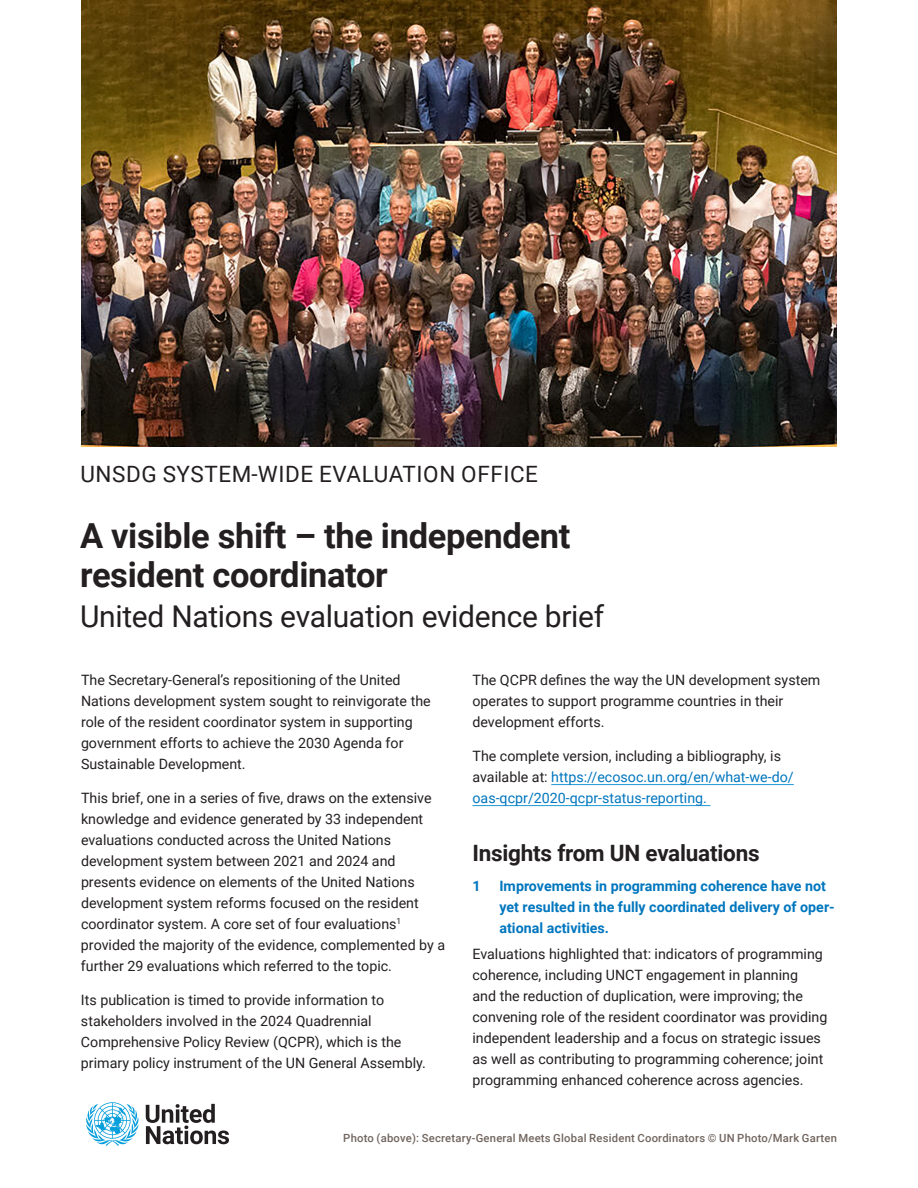
<style>
.page{position:relative;width:918px;height:1188px;background:#fff}
.page>*{position:absolute;margin:0;border:0;box-sizing:border-box;transform-origin:0 0}
.t1{font:700 34.5px/39px "Roboto";letter-spacing:-.01em;color:#231f20}
.t2{font:30px "Roboto";letter-spacing:-.01em;color:#231f20}
.t3{font:22.5px "Roboto";letter-spacing:.025em;color:#231f20}
.t4{font:700 22.5px "Roboto";letter-spacing:-.01em;color:#231f20}
.t5{font:14.25px/21px "Roboto";color:#231f20}
.t6{font:14.25px/21px "Roboto";color:#0076be}
.t7{font:700 14.25px/21px "Roboto";color:#0076be}
.t8{font:500 11.25px "Roboto";letter-spacing:.02em;color:#71655e}
.s1{color:#231f20}
</style>
<div class="page">
<img style="left:81px;top:0;width:756px;height:447px">
<svg style="left:86px;top:1102px;width:53px;height:44px"></svg>
<svg style="left:146px;top:1104px;width:83px;height:40px"></svg>
<hr style="left:551px;top:784px;width:243px;height:1px;background:#1d99d6">
<hr style="left:473px;top:805px;width:237px;height:1px;background:#1d99d6">
<h3 class="t3" style="left:80px;top:465px;width:459px">UNSDG SYSTEM-WIDE EVALUATION OFFICE</h3>
<h1 class="t1" style="left:80px;top:519px;width:492px">A visible shift – the independent resident coordinator</h1>
<h2 class="t2" style="left:80px;top:604px;width:526px">United Nations evaluation evidence brief</h2>
<p class="t5" style="left:81px;top:671px;width:351px">The Secretary-General’s repositioning of the United Nations development system sought to reinvigorate the role of the resident coordinator system in supporting government efforts to achieve the 2030 Agenda for Sustainable Development.</p>
<p class="t5" style="left:81px;top:787px;width:366px">This brief, one in a series of five, draws on the extensive knowledge and evidence generated by 33 independent evaluations conducted across the United Nations development system between 2021 and 2024 and presents evidence on elements of the United Nations development system reforms focused on the resident coordinator system. A core set of four evaluations<sup>1 </sup>provided the majority of the evidence, complemented by a further 29 evaluations which referred to the topic.</p>
<p class="t5" style="left:81px;top:991px;width:346px">Its publication is timed to provide information to stakeholders involved in the 2024 Quadrennial Comprehensive Policy Review (QCPR), which is the primary policy instrument of the UN General Assembly.</p>
<p class="t5" style="left:472px;top:669px;width:349px">The QCPR defines the way the UN development system operates to support programme countries in their development efforts.</p>
<p class="t6" style="left:472px;top:745px;width:323px"><span class="s1">The complete version, including a bibliography, is available at:</span> https://ecosoc.un.org/en/what-we-do/ oas-qcpr/2020-qcpr-status-reporting.</p>
<h3 class="t4" style="left:472px;top:844px;width:289px">Insights from UN evaluations</h3>
<p class="t7" style="left:472px;top:877px;width:10px">1</p>
<p class="t7" style="left:499px;top:877px;width:337px">Improvements in programming coherence have not yet resulted in the fully coordinated delivery of oper&shy;ational activities.</p>
<p class="t5" style="left:472px;top:944px;width:356px">Evaluations highlighted that: indicators of programming coherence, including UNCT engagement in planning<br>and the reduction of duplication, were improving; the convening role of the resident coordinator was providing independent leadership and a focus on strategic issues as well as contributing to programming coherence; joint programming enhanced coherence across agencies.</p>
<p class="t8" style="left:343px;top:1133px;width:495px">Photo (above): Secretary-General Meets Global Resident Coordinators © UN Photo/Mark Garten</p>
</div>
